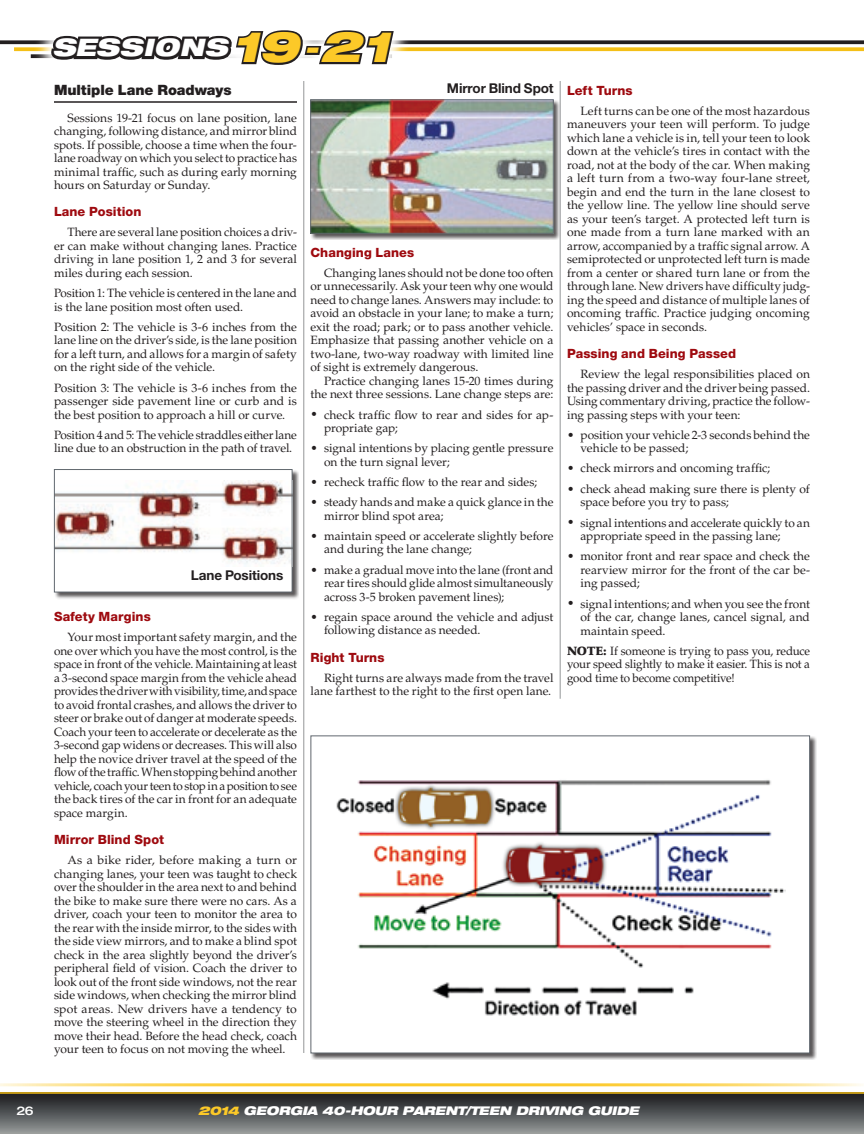
<style>
.page{position:relative;width:864px;height:1134px;background:#fff}
.page>*{position:absolute;margin:0;border:0;box-sizing:border-box;transform-origin:0 0}
.t1{font:italic 900 expanded 24.15px "Helvetica Neue LT Std";letter-spacing:.02em;color:#fff}
.t2{font:900 14.25px "Helvetica Neue LT Std";letter-spacing:-.01em;color:#231f20}
.t3{font:700 13.5px "Helvetica Neue LT Std";letter-spacing:-.01em;color:#231f20}
.t4{font:800 12.75px "Helvetica Neue LT Std";letter-spacing:.005em;color:#9e0a0f}
.t5{font:12px/13.5px "Palatino LT Std";color:#231f20;text-align:justify}
.t6{font:italic 900 expanded 12px "Helvetica Neue LT Std";letter-spacing:-.015em;color:#fff}
.t7{font:500 expanded 12px "Helvetica Neue LT Std";color:#fff}
.s1{font-size:42.3px;color:#fcc928}
.s2{font-size:30px;color:#fcc928}
.s3{font-weight:900}
.s4{color:#fcc928}
</style>
<div class="page">
<svg style="left:0;top:40px;width:864px;height:4px;background:#383435"></svg>
<svg style="left:14px;top:47px;width:850px;height:4px;background:#f4c42b"></svg>
<svg style="left:32px;top:40px;width:381px;height:19px"></svg>
<svg style="left:49px;top:30px;width:347px;height:70px"></svg>
<hr style="left:54px;top:101px;width:243px;height:2px;background:#231f20">
<div style="left:54px;top:469px;width:245px;height:130px;background:#231f20;opacity:.75"></div>
<div style="left:54px;top:470px;width:238px;height:122px;background:#fff"></div>
<img style="left:56px;top:480px;width:234px;height:85px">
<div style="left:54px;top:469px;width:238px;height:123px;border:1px solid #61686f"></div>
<div style="left:310px;top:99px;width:250px;height:141px;background:#231f20;opacity:.75"></div>
<img style="left:312px;top:102px;width:240px;height:129px">
<div style="left:310px;top:100px;width:244px;height:133px;border:1px solid #61686f"></div>
<hr style="left:303px;top:81px;width:1px;height:972px;background:#949698">
<hr style="left:560px;top:81px;width:1px;height:618px;background:#949698">
<div style="left:310px;top:735px;width:507px;height:325px;background:#231f20;opacity:.75"></div>
<div style="left:311px;top:736px;width:499px;height:317px;background:#fff"></div>
<img style="left:336px;top:780px;width:450px;height:236px">
<div style="left:310px;top:735px;width:500px;height:318px;border:1px solid #61686f"></div>
<svg style="left:0;top:1092px;width:864px;height:42px;background:#5c5c58"></svg>
<hr style="left:0;top:1083px;width:864px;height:3px;background:#fcc928">
<h1 class="t1" style="left:52px;top:32px;width:340px">SESSIONS <span class="s1">19</span> <span class="s2">-</span> <span class="s1">21</span></h1>
<p class="t2" style="left:54px;top:81px;width:179px">Multiple Lane Roadways</p>
<p class="t5" style="left:54px;top:111px;width:245px;text-indent:14px">Sessions 19-21 focus on lane position, lane changing, following distance, and mirror blind spots. If possible, choose a time when the four&shy;lane roadway on which you select to practice has minimal traffic, such as during early morning hours on Saturday or Sunday.</p>
<p class="t4" style="left:54px;top:204px;width:89px">Lane Position</p>
<p class="t5" style="left:54px;top:226px;width:245px;text-indent:14px">There are several lane position choices a driv&shy;er can make without changing lanes. Practice driving in lane position 1, 2 and 3 for several miles during each session.</p>
<p class="t5" style="left:54px;top:286px;width:245px">Position 1: The vehicle is centered in the lane and is the lane position most often used.</p>
<p class="t5" style="left:54px;top:320px;width:245px">Position 2: The vehicle is 3-6 inches from the lane line on the driver’s side, is the lane position for a left turn, and allows for a margin of safety on the right side of the vehicle.</p>
<p class="t5" style="left:54px;top:381px;width:245px">Position 3: The vehicle is 3-6 inches from the passenger side pavement line or curb and is the best position to approach a hill or curve.</p>
<p class="t5" style="left:54px;top:428px;width:245px">Position 4 and 5: The vehicle straddles either lane line due to an obstruction in the path of travel.</p>
<p class="t3" style="left:447px;top:80px;width:108px">Mirror Blind Spot</p>
<p class="t4" style="left:310px;top:244px;width:105px">Changing Lanes</p>
<p class="t5" style="left:310px;top:266px;width:245px;text-indent:14px">Changing lanes should not be done too often or unnecessarily. Ask your teen why one would need to change lanes. Answers may include: to avoid an obstacle in your lane; to make a turn; exit the road; park; or to pass another vehicle.<br>Emphasize that passing another vehicle on a two-lane, two-way roadway with limited line of sight is extremely dangerous.</p>
<p class="t5" style="left:310px;top:374px;width:244px;text-align:right">Practice changing lanes 15-20 times during the next three sessions. Lane change steps are:</p>
<p class="t5" style="left:324px;top:408px;width:231px;text-indent:-14px">• check traffic flow to rear and sides for ap&shy;propriate gap;</p>
<p class="t5" style="left:324px;top:442px;width:231px;text-indent:-14px">• signal intentions by placing gentle pressure on the turn signal lever;</p>
<p class="t5" style="left:310px;top:475px;width:228px">• recheck traffic flow to the rear and sides;</p>
<p class="t5" style="left:324px;top:496px;width:231px;text-indent:-14px">• steady hands and make a quick glance in the mirror blind spot area;</p>
<p class="t5" style="left:324px;top:529px;width:231px;text-indent:-14px">• maintain speed or accelerate slightly before and during the lane change;</p>
<p class="t5" style="left:324px;top:563px;width:231px;text-indent:-14px">• make a gradual move into the lane (front and rear tires should glide almost simultaneously across 3-5 broken pavement lines);</p>
<p class="t5" style="left:324px;top:610px;width:231px;text-indent:-14px">• regain space around the vehicle and adjust following distance as needed.</p>
<p class="t4" style="left:310px;top:649px;width:76px">Right Turns</p>
<p class="t5" style="left:310px;top:671px;width:244px;text-align:right">Right turns are always made from the travel lane farthest to the right to the first open lane.</p>
<p class="t3" style="left:191px;top:567px;width:94px">Lane Positions</p>
<p class="t4" style="left:54px;top:609px;width:98px">Safety Margins</p>
<p class="t5" style="left:54px;top:631px;width:245px;text-indent:14px">Your most important safety margin, and the one over which you have the most control, is the space in front of the vehicle. Maintaining at least a 3-second space margin from the vehicle ahead provides the driver with visibility, time, and space to avoid frontal crashes, and allows the driver to steer or brake out of danger at moderate speeds.<br>Coach your teen to accelerate or decelerate as the 3-second gap widens or decreases. This will also help the novice driver travel at the speed of the flow of the traffic. When stopping behind another vehicle, coach your teen to stop in a position to see the back tires of the car in front for an adequate space margin.</p>
<p class="t4" style="left:54px;top:832px;width:112px">Mirror Blind Spot</p>
<p class="t5" style="left:54px;top:853px;width:245px;text-indent:14px">As a bike rider, before making a turn or changing lanes, your teen was taught to check over the shoulder in the area next to and behind the bike to make sure there were no cars. As a driver, coach your teen to monitor the area to the rear with the inside mirror, to the sides with the side view mirrors, and to make a blind spot check in the area slightly beyond the driver’s peripheral field of vision. Coach the driver to look out of the front side windows, not the rear side windows, when checking the mirror blind spot areas. New drivers have a tendency to move the steering wheel in the direction they move their head. Before the head check, coach your teen to focus on not moving the wheel.</p>
<p class="t4" style="left:567px;top:82px;width:67px">Left Turns</p>
<p class="t5" style="left:567px;top:104px;width:245px;text-indent:14px">Left turns can be one of the most hazardous maneuvers your teen will perform. To judge which lane a vehicle is in, tell your teen to look down at the vehicle’s tires in contact with the road, not at the body of the car. When making a left turn from a two-way four-lane street, begin and end the turn in the lane closest to the yellow line. The yellow line should serve as your teen’s target. A protected left turn is one made from a turn lane marked with an arrow, accompanied by a traffic signal arrow. A semiprotected or unprotected left turn is made from a center or shared turn lane or from the through lane. New drivers have difficulty judg&shy;ing the speed and distance of multiple lanes of oncoming traffic. Practice judging oncoming vehicles’ space in seconds.</p>
<p class="t4" style="left:567px;top:346px;width:171px">Passing and Being Passed</p>
<p class="t5" style="left:567px;top:367px;width:245px;text-indent:14px">Review the legal responsibilities placed on the passing driver and the driver being passed.<br>Using commentary driving, practice the follow&shy;ing passing steps with your teen:</p>
<p class="t5" style="left:580px;top:428px;width:231px;text-indent:-14px">• position your vehicle 2-3 seconds behind the vehicle to be passed;</p>
<p class="t5" style="left:567px;top:462px;width:205px">• check mirrors and oncoming traffic;</p>
<p class="t5" style="left:580px;top:482px;width:231px;text-indent:-14px">• check ahead making sure there is plenty of space before you try to pass;</p>
<p class="t5" style="left:580px;top:516px;width:231px;text-indent:-14px">• signal intentions and accelerate quickly to an appropriate speed in the passing lane;</p>
<p class="t5" style="left:580px;top:550px;width:231px;text-indent:-14px">• monitor front and rear space and check the rearview mirror for the front of the car be&shy;ing passed;</p>
<p class="t5" style="left:580px;top:597px;width:231px;text-indent:-14px">• signal intentions; and when you see the front of the car, change lanes, cancel signal, and maintain speed.</p>
<p class="t5" style="left:567px;top:644px;width:244px"><span class="s3">NOTE:</span> If someone is trying to pass you, reduce your speed slightly to make it easier. This is not a good time to become competitive!</p>
<p class="t7" style="left:17px;top:1104px;width:19px">26</p>
<p class="t6" style="left:198px;top:1103px;width:442px"><span class="s4">2014</span> GEORGIA 40-HOUR PARENT/TEEN DRIVING GUIDE</p>
</div>
